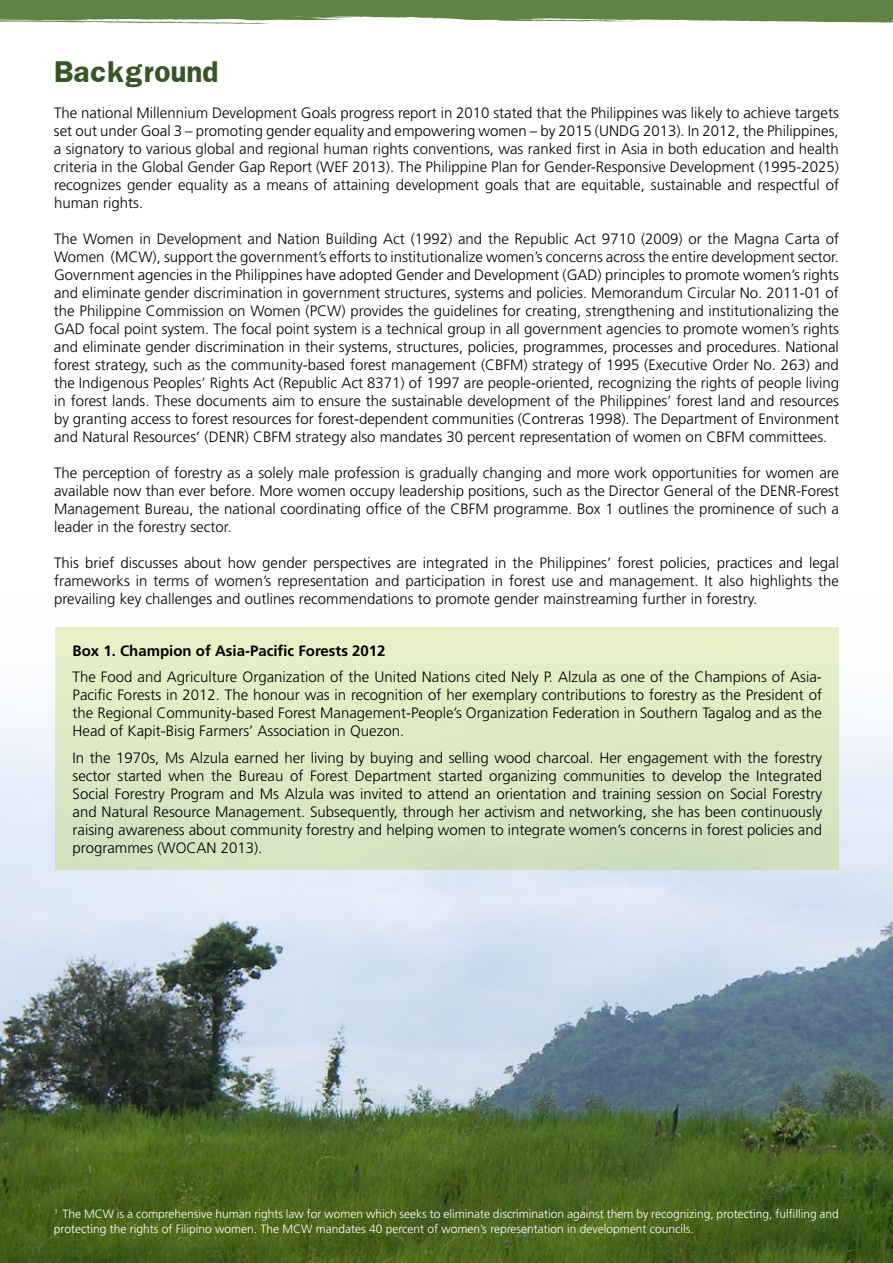
<style>
.page{position:relative;width:893px;height:1263px;background:#fff}
.page>*{position:absolute;margin:0;border:0;box-sizing:border-box;transform-origin:0 0}
.t1{font:700 25.5px "Franklin";color:#385625}
.t2{font:300 15px/18px "Frutiger";color:#000;text-align:justify}
.t3{font:700 15px "Frutiger";color:#000}
.t4{font:300 12px/14.4px "Frutiger";color:#fff}
</style>
<div class="page">
<div style="left:336px;top:0;width:557px;height:23px;background:#5f8341"></div>
<img style="left:0;top:627px;width:893px;height:636px">
<div style="left:56px;top:627px;width:783px;height:242px;background:#dde9c5"></div>
<h1 class="t1" style="left:54px;top:54px;width:166px">Background</h1>
<p class="t2" style="left:54px;top:104px;width:787px">The national Millennium Development Goals progress report in 2010 stated that the Philippines was likely to achieve targets set out under Goal 3 – promoting gender equality and empowering women – by 2015 (UNDG 2013). In 2012, the Philippines, a signatory to various global and regional human rights conventions, was ranked first in Asia in both education and health criteria in the Global Gender Gap Report (WEF 2013). The Philippine Plan for Gender-Responsive Development (1995-2025) recognizes gender equality as a means of attaining development goals that are equitable, sustainable and respectful of human rights.</p>
<p class="t2" style="left:54px;top:230px;width:787px">The Women in Development and Nation Building Act (1992) and the Republic Act 9710 (2009) or the Magna Carta of Women (MCW), support the government’s efforts to institutionalize women’s concerns across the entire development sector.<br>Government agencies in the Philippines have adopted Gender and Development (GAD) principles to promote women’s rights and eliminate gender discrimination in government structures, systems and policies. Memorandum Circular No. 2011-01 of the Philippine Commission on Women (PCW) provides the guidelines for creating, strengthening and institutionalizing the GAD focal point system. The focal point system is a technical group in all government agencies to promote women’s rights and eliminate gender discrimination in their systems, structures, policies, programmes, processes and procedures. National forest strategy, such as the community-based forest management (CBFM) strategy of 1995 (Executive Order No. 263) and the Indigenous Peoples’ Rights Act (Republic Act 8371) of 1997 are people-oriented, recognizing the rights of people living in forest lands. These documents aim to ensure the sustainable development of the Philippines’ forest land and resources by granting access to forest resources for forest-dependent communities (Contreras 1998). The Department of Environment and Natural Resources’ (DENR) CBFM strategy also mandates 30 percent representation of women on CBFM committees.</p>
<p class="t2" style="left:54px;top:464px;width:786px">The perception of forestry as a solely male profession is gradually changing and more work opportunities for women are available now than ever before. More women occupy leadership positions, such as the Director General of the DENR-Forest Management Bureau, the national coordinating office of the CBFM programme. Box 1 outlines the prominence of such a leader in the forestry sector.</p>
<p class="t2" style="left:54px;top:554px;width:787px">This brief discusses about how gender perspectives are integrated in the Philippines’ forest policies, practices and legal frameworks in terms of women’s representation and participation in forest use and management. It also highlights the prevailing key challenges and outlines recommendations to promote gender mainstreaming further in forestry.</p>
<p class="t3" style="left:73px;top:642px;width:315px">Box 1. Champion of Asia-Pacific Forests 2012</p>
<p class="t2" style="left:73px;top:668px;width:751px">The Food and Agriculture Organization of the United Nations cited Nely P. Alzula as one of the Champions of Asia-Pacific Forests in 2012. The honour was in recognition of her exemplary contributions to forestry as the President of the Regional Community-based Forest Management-People’s Organization Federation in Southern Tagalog and as the Head of Kapit-Bisig Farmers’ Association in Quezon.</p>
<p class="t2" style="left:73px;top:748px;width:751px">In the 1970s, Ms Alzula earned her living by buying and selling wood charcoal. Her engagement with the forestry sector started when the Bureau of Forest Department started organizing communities to develop the Integrated Social Forestry Program and Ms Alzula was invited to attend an orientation and training session on Social Forestry and Natural Resource Management. Subsequently, through her activism and networking, she has been continuously raising awareness about community forestry and helping women to integrate women’s concerns in forest policies and programmes (WOCAN 2013).</p>
<p class="t4" style="left:54px;top:1207px;width:786px"><sup>1</sup> The MCW is a comprehensive human rights law for women which seeks to eliminate discrimination against them by recognizing, protecting, fulfilling and protecting the rights of Filipino women. The MCW mandates 40 percent of women’s representation in development councils.</p>
</div>
